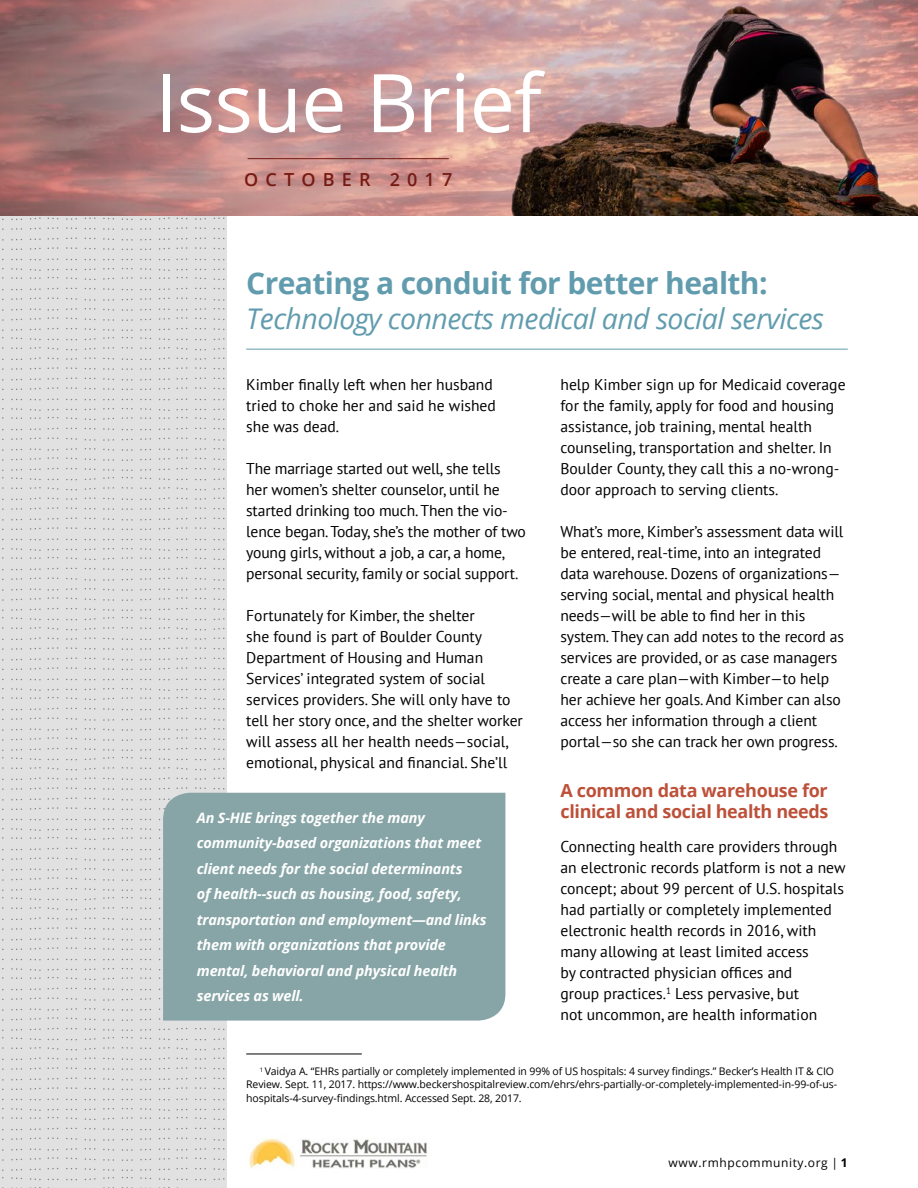
<style>
.page{position:relative;width:918px;height:1188px;background:#fff}
.page>*{position:absolute;margin:0;border:0;box-sizing:border-box;transform-origin:0 0}
.t1{font:81px "Open Sans";letter-spacing:-.01em;color:#fff}
.t2{font:700 30px "Open Sans";letter-spacing:-.02em;color:#619cae}
.t3{font:italic 28.5px "Open Sans";letter-spacing:-.02em;color:#619cae}
.subhead_2_lines{font:700 18px/21px "Open Sans";letter-spacing:-.02em;color:#bd5039}
.t4{font:600 18px "Open Sans";letter-spacing:.4em;color:#751b13}
.body{font:15.6px/21px "PT Sans";color:#000}
.pullquote{font:italic 700 14.4px/25.5px "Open Sans";letter-spacing:-.01em;color:#fff}
.BODY{font:12px "Open Sans";letter-spacing:.05em;color:#000}
.t5{font:10.5px/13.5px "Open Sans";letter-spacing:-.01em;color:#000}
.s1{font-weight:700}
</style>
<div class="page">
<div style="left:0;top:216px;width:225px;height:972px;background:#e2e1e2"></div>
<hr style="left:246px;top:349px;width:602px;height:1px;background:#619cae">
<img style="left:0;top:0;width:918px;height:216px">
<hr style="left:248px;top:158px;width:201px;height:1px;background:#751b13">
<img style="left:249px;top:1138px;width:178px;height:31px">
<hr style="left:246px;top:1054px;width:116px;height:1px;background:#000">
<div style="left:163px;top:793px;width:342px;height:228px;background:#87a5a7"></div>
<p class="t1" style="left:155px;top:47px;width:388px">Issue Brief</p>
<p class="t4" style="left:244px;top:167px;width:210px">OCTOBER 2017</p>
<p class="t2" style="left:246px;top:262px;width:523px">Creating a conduit for better health:</p>
<p class="t3" style="left:246px;top:299px;width:579px">Technology connects medical and social services</p>
<p class="body" style="left:246px;top:374px;width:251px">Kimber finally left when her husband tried to choke her and said he wished she was dead.</p>
<p class="body" style="left:246px;top:458px;width:281px">The marriage started out well, she tells her women’s shelter counselor, until he started drinking too much. Then the vio&shy;lence began. Today, she’s the mother of two young girls, without a job, a car, a home, personal security, family or social support.</p>
<p class="body" style="left:246px;top:605px;width:278px">Fortunately for Kimber, the shelter<br>she found is part of Boulder County Department of Housing and Human Services’ integrated system of social services providers. She will only have to tell her story once, and the shelter worker will assess all her health needs—social, emotional, physical and financial. She’ll</p>
<p class="pullquote" style="left:197px;top:805px;width:291px">An S-HIE brings together the many community-based organizations that meet client needs for the social determinants<br>of health--such as housing, food, safety, transportation and employment—and links them with organizations that provide mental, behavioral and physical health services as well.</p>
<p class="body" style="left:561px;top:374px;width:287px">help Kimber sign up for Medicaid coverage for the family, apply for food and housing assistance, job training, mental health counseling, transportation and shelter. In Boulder County, they call this a no-wrong&shy;door approach to serving clients.</p>
<p class="body" style="left:561px;top:521px;width:285px">What’s more, Kimber’s assessment data will be entered, real-time, into an integrated data warehouse. Dozens of organizations— serving social, mental and physical health needs—will be able to find her in this system. They can add notes to the record as services are provided, or as case managers create a care plan—with Kimber—to help her achieve her goals. And Kimber can also access her information through a client portal—so she can track her own progress.</p>
<p class="subhead_2_lines" style="left:561px;top:780px;width:269px">A common data warehouse for clinical and social health needs</p>
<p class="body" style="left:561px;top:836px;width:286px">Connecting health care providers through an electronic records platform is not a new concept; about 99 percent of U.S. hospitals had partially or completely implemented electronic health records in 2016, with many allowing at least limited access<br>by contracted physician offices and<br>group practices.<sup>1</sup> Less pervasive, but<br>not uncommon, are health information</p>
<p class="t5" style="left:246px;top:1064px;width:592px;text-indent:14px"><sup>1</sup> Vaidya A. “EHRs partially or completely implemented in 99% of US hospitals: 4 survey findings.” Becker’s Health IT &amp; CIO<br>Review. Sept. 11, 2017. https://www.beckershospitalreview.com/ehrs/ehrs-partially-or-completely-implemented-in-99-of-us&shy;hospitals-4-survey-findings.html. Accessed Sept. 28, 2017.</p>
<p class="BODY" style="left:669px;top:1154px;width:181px">www.rmhpcommunity.org | <span class="s1">1</span></p>
</div>
